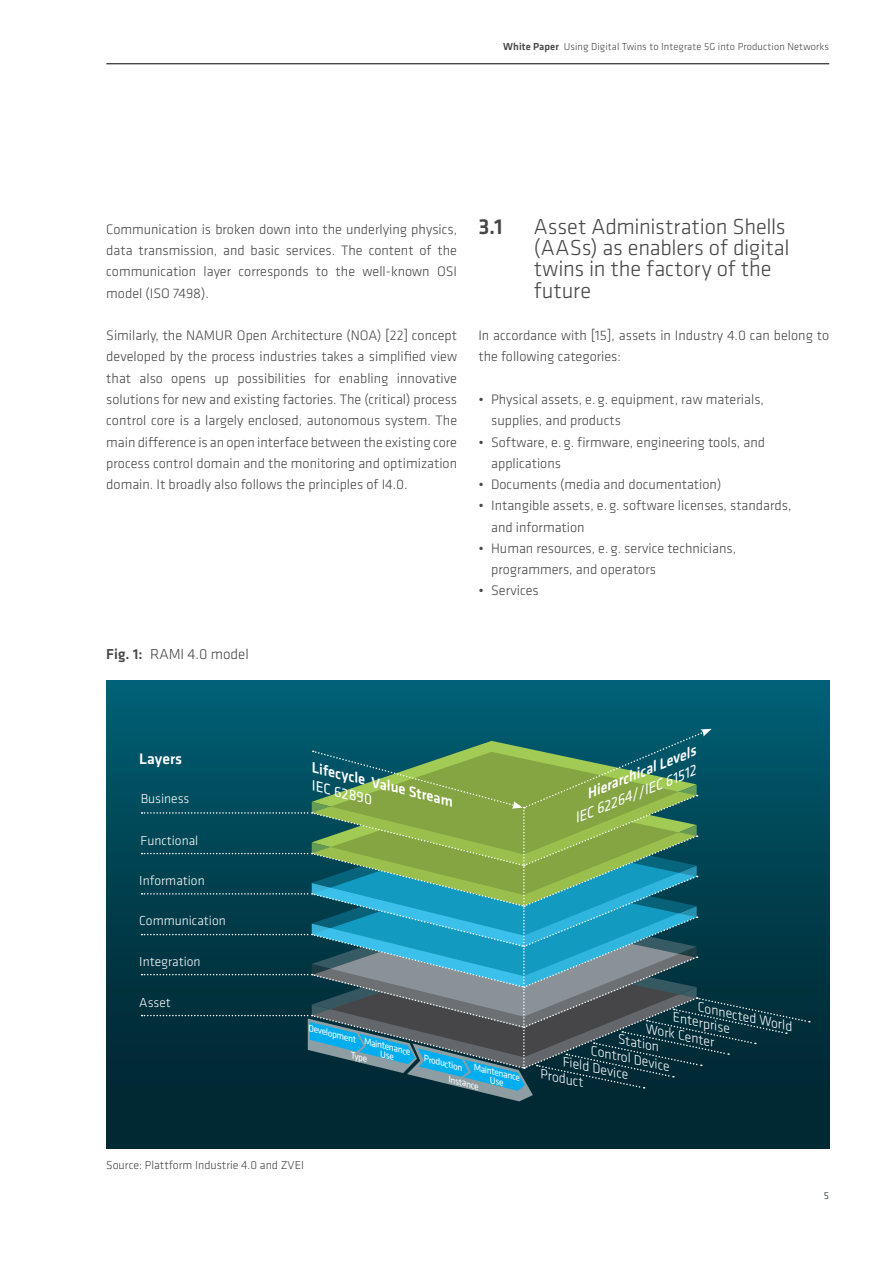
<style>
.page{position:relative;width:893px;height:1263px;background:#fff}
.page>*{position:absolute;margin:0;border:0;box-sizing:border-box;transform-origin:0 0}
.t1{font:300 22.5px/21.3px "Klavika";letter-spacing:-.005em;color:#464547}
.t2{font:500 22.5px "Klavika";color:#464547}
.t3{font:500 15.75px "Klavika";color:#fff}
.t4{font:italic 500 15px "Klavika";color:#fff}
.t5{font:italic 15px "Klavika";color:#fff}
.t6{font:300 15px "Klavika";color:#464547}
.t7{font:300 14.25px/21.3px "Klavika";color:#464547}
.t8{font:italic 300 13.95px/15px "Klavika";color:#fff}
.t9{font:300 13.5px "Klavika";color:#fff}
.t10{font:300 12px "Klavika";color:#464547}
.t11{font:300 10.5px "Klavika";letter-spacing:.01em;color:#464547}
.t12{font:300 10.5px "Klavika";color:#1e2228}
.t13{font:italic 9.6px/8.7px "Klavika";color:#fff;text-align:center}
.s1{font-weight:500}
</style>
<div class="page">
<div style="left:106px;top:680px;width:723px;height:468px;background:linear-gradient(to bottom,#005d71,#00202a)"></div>
<hr style="left:106px;top:64px;width:723px;height:1px;background:#000">
<svg style="left:142px;top:729px;width:668px;height:372px;background:#296461"></svg>
<p class="t11" style="left:503px;top:41px;width:327px"><span class="s1">White Paper</span> Using Digital Twins to Integrate 5G into Production Networks</p>
<p class="t7" style="left:106px;top:219px;width:352px;text-align:justify">Communication is broken down into the underlying physics, data transmission, and basic services. The content of the communication layer corresponds to the well-known OSI model (ISO 7498).</p>
<p class="t7" style="left:106px;top:325px;width:352px;text-align:justify">Similarly, the NAMUR Open Architecture (NOA) [22] concept developed by the process industries takes a simplified view that also opens up possibilities for enabling innovative solutions for new and existing factories. The (critical) process control core is a largely enclosed, autonomous system. The main difference is an open interface between the existing core process control domain and the monitoring and optimization domain. It broadly also follows the principles of I4.0.</p>
<p class="t6" style="left:106px;top:646px;width:144px"><span class="s1">Fig. 1:</span> RAMI 4.0 model</p>
<h1 class="t2" style="left:478px;top:214px;width:26px">3.1</h1>
<h1 class="t1" style="left:534px;top:216px;width:257px">Asset Administration Shells (AASs) as enablers of digital twins in the factory of the future</h1>
<p class="t7" style="left:478px;top:325px;width:352px">In accordance with [15], assets in Industry 4.0 can belong to the following categories:</p>
<p class="t7" style="left:491px;top:389px;width:274px;text-indent:-13px">• Physical assets, e.g. equipment, raw materials, supplies, and products</p>
<p class="t7" style="left:491px;top:431px;width:275px;text-indent:-13px">• Software, e.g. firmware, engineering tools, and applications</p>
<p class="t7" style="left:478px;top:474px;width:244px">• Documents (media and documentation)</p>
<p class="t7" style="left:491px;top:495px;width:302px;text-indent:-13px">• Intangible assets, e.g. software licenses, standards, and information</p>
<p class="t7" style="left:491px;top:538px;width:246px;text-indent:-13px">• Human resources, e.g. service technicians, programmers, and operators</p>
<p class="t7" style="left:478px;top:580px;width:62px">• Services</p>
<p class="t3" style="left:139px;top:750px;width:44px">Layers</p>
<p class="t9" style="left:141px;top:791px;width:50px">Business</p>
<p class="t4" style="left:315px;top:759px;width:147px;rotate:14deg">Lifecycle Value Stream</p>
<p class="t5" style="left:315px;top:777px;width:63px;rotate:14deg">IEC 62890</p>
<p class="t4" style="left:583px;top:787px;width:119px;rotate:-22deg">Hierarchical Levels</p>
<p class="t5" style="left:571px;top:811px;width:131px;rotate:-22deg">IEC 62264//IEC 61512</p>
<p class="t9" style="left:141px;top:834px;width:59px">Functional</p>
<p class="t9" style="left:139px;top:873px;width:67px">Information</p>
<p class="t9" style="left:139px;top:913px;width:88px">Communication</p>
<p class="t9" style="left:139px;top:954px;width:63px">Integration</p>
<p class="t9" style="left:139px;top:995px;width:33px">Asset</p>
<p class="t13" style="left:310px;top:1024px;width:50px;rotate:14deg">Development</p>
<p class="t13" style="left:366px;top:1037px;width:49px;rotate:14deg">Maintenance<br>Use</p>
<p class="t13" style="left:352px;top:1051px;width:19px;rotate:14deg">Type</p>
<p class="t13" style="left:426px;top:1054px;width:41px;rotate:14deg">Production</p>
<p class="t13" style="left:475px;top:1063px;width:49px;rotate:14deg">Maintenance<br>Use</p>
<p class="t13" style="left:450px;top:1075px;width:33px;rotate:14deg">Instance</p>
<p class="t8" style="left:678px;top:995px;width:121px;text-indent:23px;rotate:12deg">Connected World<br>Enterprise</p>
<p class="t8" style="left:648px;top:1021px;width:72px;rotate:12deg">Work Center</p>
<p class="t8" style="left:620px;top:1031px;width:43px;rotate:12deg">Station</p>
<p class="t8" style="left:593px;top:1043px;width:82px;rotate:12deg">Control Device</p>
<p class="t8" style="left:565px;top:1054px;width:69px;rotate:12deg">Field Device</p>
<p class="t8" style="left:543px;top:1067px;width:46px;rotate:12deg">Product</p>
<p class="t10" style="left:106px;top:1159px;width:199px">Source: Plattform Industrie 4.0 and ZVEI</p>
<p class="t12" style="left:824px;top:1189px;width:7px">5</p>
</div>
